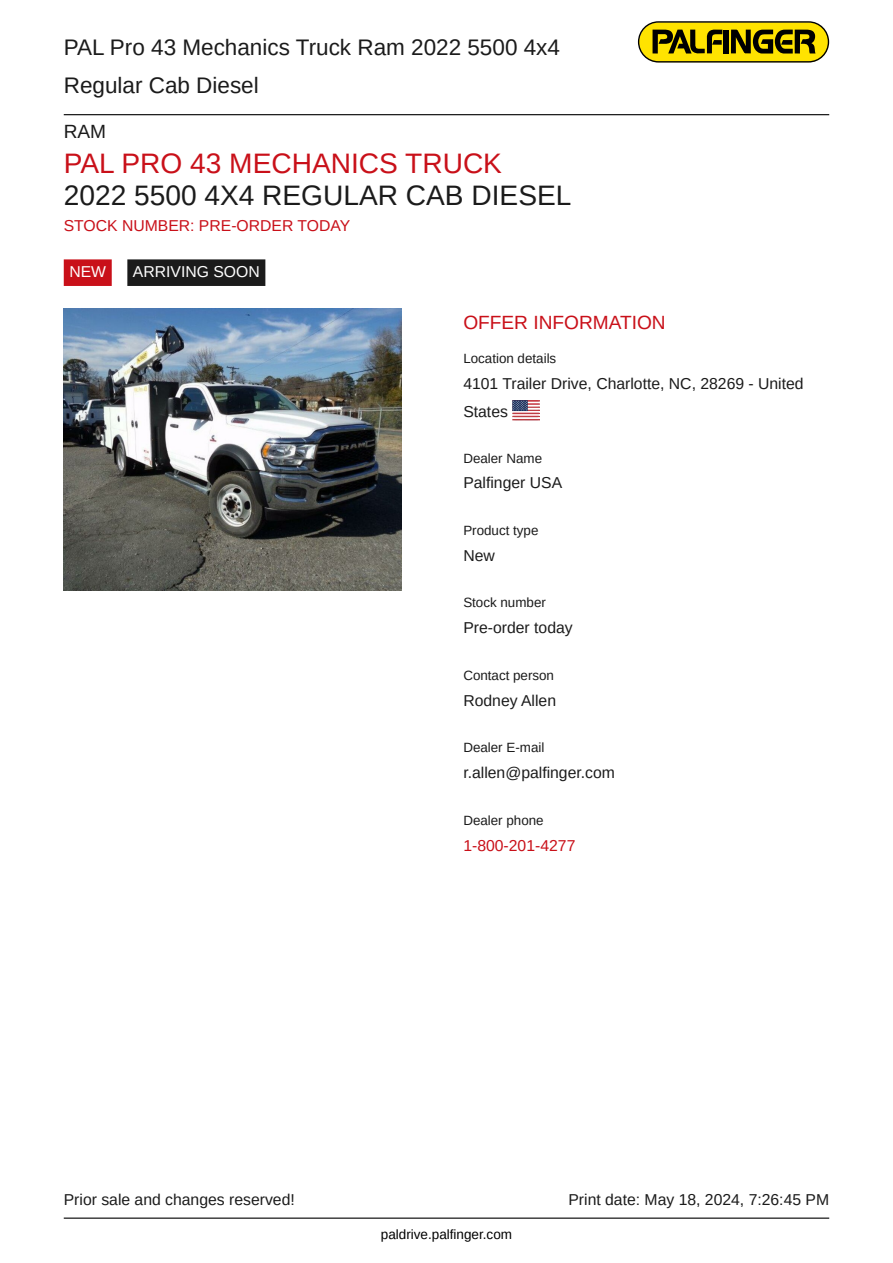
<style>
.page{position:relative;width:893px;height:1263px;background:#fff}
.page>*{position:absolute;margin:0;border:0;box-sizing:border-box;transform-origin:0 0}
.t1{font:28.2px "Arimo";color:#1b1b1b}
.t2{font:28.2px "Arimo";color:#c91019}
.t3{font:22.5px/38.5px "Arimo";color:#1b1b1b}
.t4{font:19.2px "Arimo";color:#c91019}
.t5{font:19.2px "Arimo";color:#1b1b1b}
.t6{font:15.75px/28.3px "Arimo";color:#1b1b1b}
.t7{font:15.75px "Arimo";color:#c91019}
.t8{font:15.75px "Arimo";color:#fff}
.t9{font:13.5px "Arimo";color:#000}
.t10{font:13.35px "Arimo";color:#1b1b1b}
</style>
<div class="page">
<hr style="left:64px;top:114px;width:765px;height:1px;background:#000">
<hr style="left:64px;top:1217px;width:765px;height:2px;background:#000">
<svg style="left:638px;top:21px;width:191px;height:42px;background:#a4930f"></svg>
<div style="left:64px;top:259px;width:48px;height:27px;background:#c91019"></div>
<div style="left:127px;top:259px;width:138px;height:27px;background:#1b1b1b"></div>
<img style="left:64px;top:309px;width:337px;height:281px">
<hr style="left:512px;top:400px;width:27px;height:2px;background:#bd3d44">
<svg style="left:512px;top:400px;width:16px;height:1px"></svg>
<svg style="left:512px;top:401px;width:27px;height:19px"></svg>
<h2 class="t3" style="left:64px;top:30px;width:498px">PAL Pro 43 Mechanics Truck Ram 2022 5500 4x4<br>Regular Cab Diesel</h2>
<p class="t5" style="left:64px;top:124px;width:44px">RAM</p>
<h1 class="t2" style="left:64px;top:152px;width:440px">PAL PRO 43 MECHANICS TRUCK</h1>
<h1 class="t1" style="left:64px;top:185px;width:509px">2022 5500 4X4 REGULAR CAB DIESEL</h1>
<p class="t7" style="left:64px;top:220px;width:288px">STOCK NUMBER: PRE-ORDER TODAY</p>
<p class="t8" style="left:69px;top:266px;width:38px">NEW</p>
<p class="t8" style="left:133px;top:266px;width:128px">ARRIVING SOON</p>
<p class="t4" style="left:463px;top:315px;width:204px">OFFER INFORMATION</p>
<p class="t10" style="left:463px;top:353px;width:94px">Location details</p>
<p class="t6" style="left:463px;top:371px;width:342px">4101 Trailer Drive, Charlotte, NC, 28269 - United<br>States</p>
<p class="t10" style="left:463px;top:453px;width:80px">Dealer Name</p>
<p class="t6" style="left:463px;top:470px;width:100px">Palfinger USA</p>
<p class="t10" style="left:463px;top:525px;width:77px">Product type</p>
<p class="t6" style="left:463px;top:543px;width:33px">New</p>
<p class="t10" style="left:463px;top:598px;width:84px">Stock number</p>
<p class="t6" style="left:463px;top:615px;width:111px">Pre-order today</p>
<p class="t10" style="left:463px;top:670px;width:92px">Contact person</p>
<p class="t6" style="left:463px;top:687px;width:94px">Rodney Allen</p>
<p class="t10" style="left:463px;top:743px;width:83px">Dealer E-mail</p>
<p class="t6" style="left:463px;top:760px;width:153px">r.allen@palfinger.com</p>
<p class="t10" style="left:463px;top:815px;width:82px">Dealer phone</p>
<p class="t7" style="left:463px;top:839px;width:114px">1-800-201-4277</p>
<p class="t6" style="left:64px;top:1187px;width:233px">Prior sale and changes reserved!</p>
<p class="t6" style="left:568px;top:1187px;width:262px">Print date: May 18, 2024, 7:26:45 PM</p>
<p class="t9" style="left:381px;top:1229px;width:133px">paldrive.palfinger.com</p>
</div>
